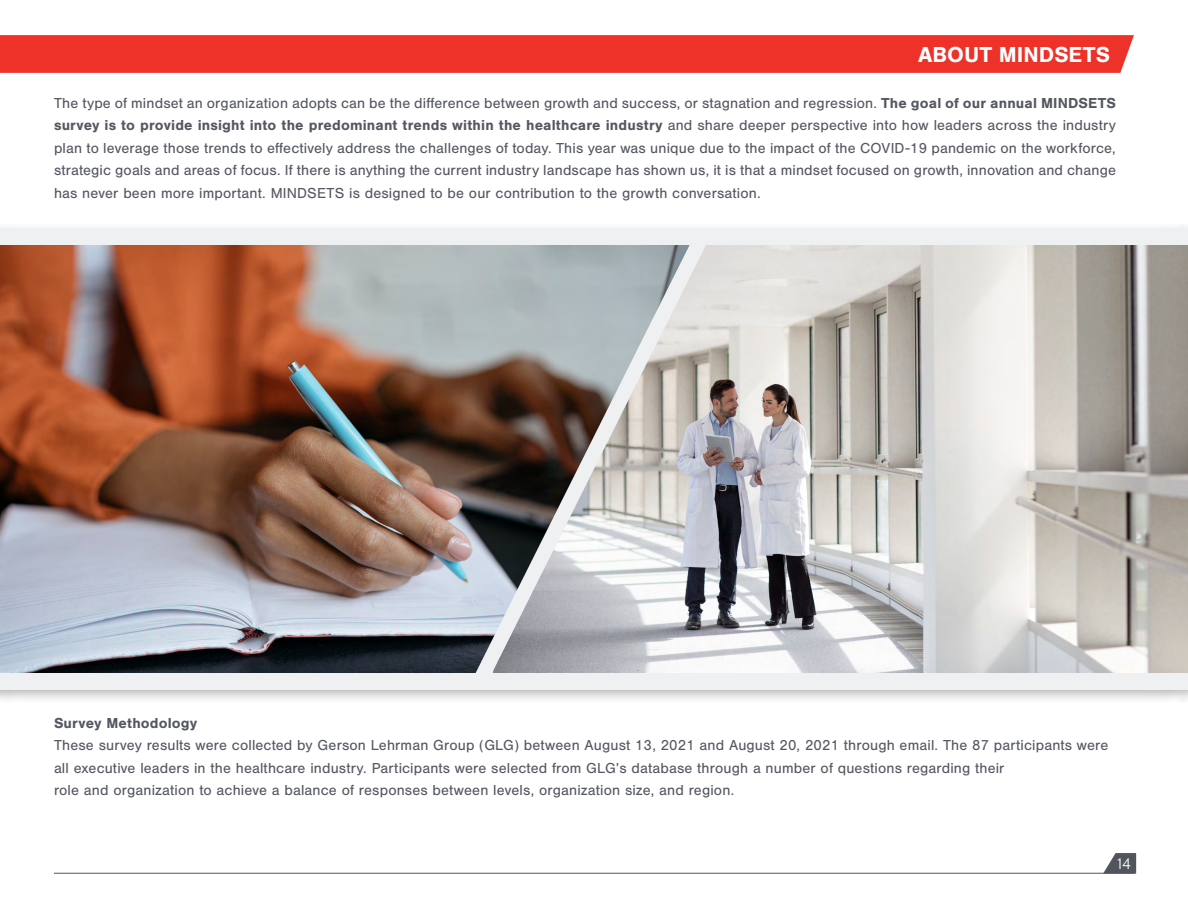
<style>
.page{position:relative;width:1188px;height:918px;background:#fff}
.page>*{position:absolute;margin:0;border:0;box-sizing:border-box;transform-origin:0 0}
.t1{font:700 22.5px "Nimbus San";color:#fff}
.t2{font:15px/22.5px "Nimbus San";letter-spacing:.01em;color:#545861;text-align:justify}
.t3{font:700 15px "Nimbus San";letter-spacing:.01em;color:#545861}
.t4{font:300 15px "Overpass";color:#fff}
.s1{font-weight:700}
</style>
<div class="page">
<svg style="left:1103px;top:853px;width:33px;height:21px"></svg>
<hr style="left:54px;top:873px;width:1081px;height:1px;background:#52555b">
<div style="left:0;top:224px;width:1188px;height:479px;background:#000;opacity:.25"></div>
<div style="left:0;top:228px;width:1188px;height:462px;background:#eef0f1"></div>
<img style="left:0;top:245px;width:492px;height:428px">
<img style="left:492px;top:245px;width:696px;height:428px">
<div style="left:0;top:35px;width:1134px;height:38px;background:#ee3129"></div>
<h1 class="t1" style="left:918px;top:41px;width:193px">ABOUT MINDSETS</h1>
<p class="t2" style="left:54px;top:92px;width:1064px">The type of mindset an organization adopts can be the difference between growth and success, or stagnation and regression. <span class="s1">The goal of our annual MINDSETS survey is to provide insight into the predominant trends within the healthcare industry</span> and share deeper perspective into how leaders across the industry plan to leverage those trends to effectively address the challenges of today. This year was unique due to the impact of the COVID-19 pandemic on the workforce, strategic goals and areas of focus. If there is anything the current industry landscape has shown us, it is that a mindset focused on growth, innovation and change has never been more important. MINDSETS is designed to be our contribution to the growth conversation.</p>
<p class="t3" style="left:54px;top:714px;width:145px">Survey Methodology</p>
<p class="t2" style="left:54px;top:734px;width:1056px;text-align:left">These survey results were collected by Gerson Lehrman Group (GLG) between August 13, 2021 and August 20, 2021 through email. The 87 participants were all executive leaders in the healthcare industry. Participants were selected from GLG’s database through a number of questions regarding their<br>role and organization to achieve a balance of responses between levels, organization size, and region.</p>
<p class="t4" style="left:1117px;top:853px;width:15px">14</p>
</div>
